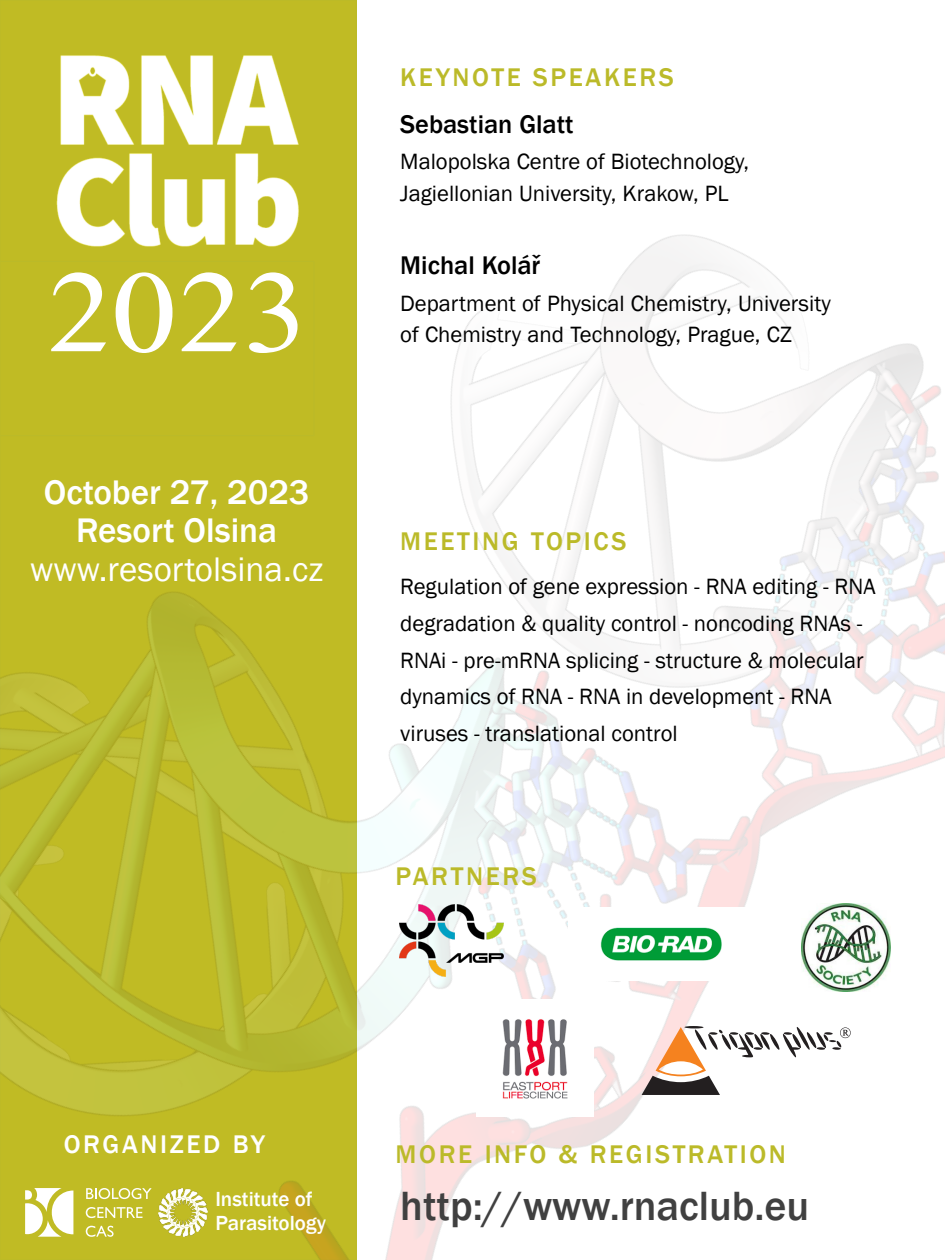
<style>
.page{position:relative;width:945px;height:1260px;background:#fff}
.page>*{position:absolute;margin:0;border:0;box-sizing:border-box;transform-origin:0 0}
.t1{font:119px "Gurmukhi MN";color:#fff}
.t2{font:500 42px "Franklin Gothic";color:#404040}
.t3{font:500 35px/38.5px "Franklin Gothic";color:#fff;text-align:center}
.t4{font:35px "Franklin Gothic";color:#fff}
.t5{font:500 26.25px "Franklin Gothic";letter-spacing:.1em;color:#bbba29}
.t6{font:500 26.25px "Franklin Gothic";color:#000}
.t7{font:500 26.25px "Franklin Gothic";letter-spacing:.1em;color:#fff}
.t8{font:22.75px/36.8px "Franklin Gothic";color:#000}
.t9{font:500 21px/24.5px "Franklin Gothic";color:#fff}
</style>
<div class="page">
<img style="left:0;top:0;width:945px;height:1260px">
<img style="left:399px;top:905px;width:104px;height:72px">
<img style="left:20px;top:12px;width:314px;height:467px">
<svg style="left:25px;top:1188px;width:48px;height:49px"></svg>
<svg style="left:86px;top:1226px;width:28px;height:11px"></svg>
<svg style="left:86px;top:1188px;width:66px;height:11px"></svg>
<svg style="left:86px;top:1207px;width:57px;height:11px"></svg>
<img style="left:159px;top:1188px;width:48px;height:49px">
<div style="left:2px;top:263px;width:310px;height:171px;background:#c0bb24"></div>
<div style="left:0;top:261px;width:314px;height:175px;border:1px solid #bbba29"></div>
<img style="left:476px;top:1000px;width:117px;height:116px">
<img style="left:569px;top:908px;width:180px;height:72px">
<img style="left:801px;top:903px;width:89px;height:89px">
<hr style="left:684px;top:1026px;width:20px;height:2px;background:#231f20;border-radius:50%">
<svg style="left:642px;top:1027px;width:209px;height:68px"></svg>
<h1 class="t1" style="left:46px;top:241px;width:262px">2023</h1>
<h3 class="t3" style="left:44px;top:476px;width:267px">October 27, 2023<br>Resort Olsina</h3>
<h3 class="t4" style="left:30px;top:556px;width:295px">www.resortolsina.cz</h3>
<p class="t5" style="left:400px;top:68px;width:275px">KEYNOTE SPEAKERS</p>
<p class="t6" style="left:400px;top:114px;width:175px">Sebastian Glatt</p>
<p class="t8" style="left:400px;top:148px;width:351px;line-height:31.5px">Malopolska Centre of Biotechnology,<br>Jagiellonian University, Krakow, PL</p>
<p class="t6" style="left:400px;top:256px;width:142px">Michal Kolář</p>
<p class="t8" style="left:400px;top:289px;width:432px;line-height:31.5px">Department of Physical Chemistry, University of Chemistry and Technology, Prague, CZ</p>
<p class="t5" style="left:400px;top:532px;width:228px">MEETING TOPICS</p>
<p class="t8" style="left:400px;top:570px;width:477px">Regulation of gene expression - RNA editing - RNA degradation &amp; quality control - noncoding RNAs - RNAi - pre-mRNA splicing - structure &amp; molecular dynamics of RNA - RNA in development - RNA viruses - translational control</p>
<p class="t5" style="left:396px;top:867px;width:143px">PARTNERS</p>
<p class="t7" style="left:64px;top:1134px;width:203px">ORGANIZED BY</p>
<p class="t9" style="left:215px;top:1188px;width:112px">Institute of<br>Parasitology</p>
<p class="t5" style="left:396px;top:1144px;width:392px">MORE INFO &amp; REGISTRATION</p>
<h2 class="t2" style="left:400px;top:1191px;width:410px">http://www.rnaclub.eu</h2>
</div>
